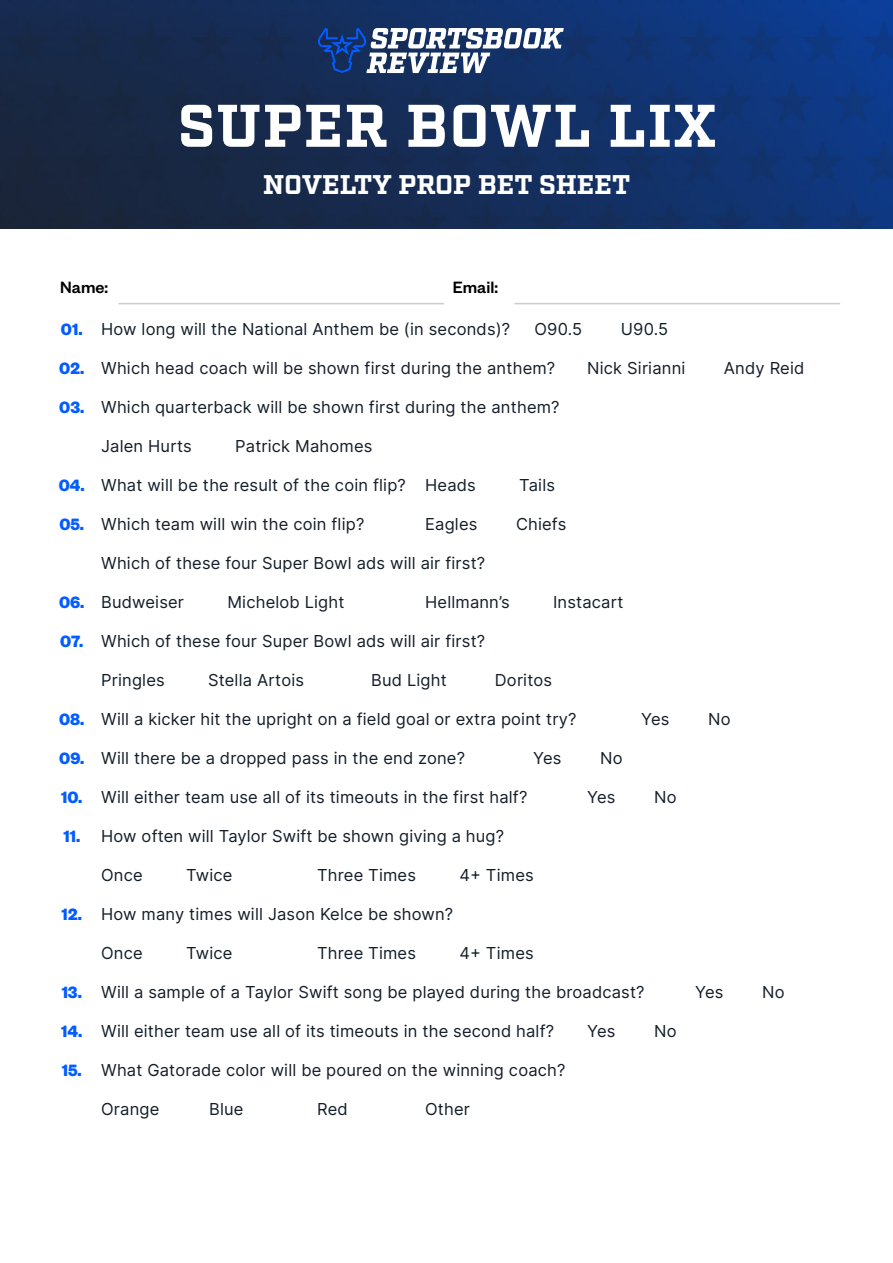
<style>
.page{position:relative;width:893px;height:1263px;background:#fff}
.page>*{position:absolute;margin:0;border:0;box-sizing:border-box;transform-origin:0 0}
.t1{font:700 60px "Factoria";letter-spacing:.025em;color:#fff}
.t2{font:700 27px "Factoria";letter-spacing:-.01em;color:#fff}
.t3{font:700 18px/39px "Founders Grotesk";color:#035cff;text-align:justify}
.t4{font:500 18px "Founders Grotesk";color:#000}
.t5{font:16.5px "Inter";letter-spacing:.01em;color:#141e29}
</style>
<div class="page">
<img style="left:0;top:0;width:893px;height:228px">
<hr style="left:119px;top:303px;width:325px;height:1px;background:#cbcece">
<hr style="left:514px;top:303px;width:326px;height:1px;background:#cbcece">
<svg style="left:318px;top:28px;width:246px;height:45px"></svg>
<h1 class="t1" style="left:178px;top:90px;width:540px">SUPER BOWL LIX</h1>
<h2 class="t2" style="left:263px;top:169px;width:369px">NOVELTY PROP BET SHEET</h2>
<p class="t4" style="left:60px;top:276px;width:49px">Name:</p>
<p class="t4" style="left:453px;top:276px;width:47px">Email:</p>
<p class="t3" style="left:59px;top:309px;width:27px">01.<br>02.<br>03.</p>
<p class="t5" style="left:101px;top:317px;width:411px">How long will the National Anthem be (in seconds)?</p>
<p class="t5" style="left:534px;top:317px;width:49px">O90.5</p>
<p class="t5" style="left:621px;top:317px;width:49px">U90.5</p>
<p class="t5" style="left:101px;top:356px;width:456px">Which head coach will be shown first during the anthem?</p>
<p class="t5" style="left:587px;top:356px;width:100px">Nick Sirianni</p>
<p class="t5" style="left:724px;top:356px;width:82px">Andy Reid</p>
<p class="t5" style="left:101px;top:395px;width:460px">Which quarterback will be shown first during the anthem?</p>
<p class="t5" style="left:101px;top:434px;width:92px">Jalen Hurts</p>
<p class="t5" style="left:235px;top:434px;width:139px">Patrick Mahomes</p>
<p class="t5" style="left:101px;top:473px;width:376px">What will be the result of the coin flip? Heads</p>
<p class="t5" style="left:519px;top:473px;width:37px">Tails</p>
<p class="t5" style="left:101px;top:512px;width:265px">Which team will win the coin flip?</p>
<p class="t5" style="left:425px;top:512px;width:54px">Eagles</p>
<p class="t5" style="left:516px;top:512px;width:52px">Chiefs</p>
<p class="t5" style="left:101px;top:551px;width:386px">Which of these four Super Bowl ads will air first?</p>
<p class="t5" style="left:101px;top:590px;width:84px">Budweiser</p>
<p class="t5" style="left:227px;top:590px;width:118px">Michelob Light</p>
<p class="t5" style="left:425px;top:590px;width:86px">Hellmann’s</p>
<p class="t5" style="left:553px;top:590px;width:72px">Instacart</p>
<p class="t5" style="left:101px;top:629px;width:386px">Which of these four Super Bowl ads will air first?</p>
<p class="t5" style="left:101px;top:668px;width:65px">Pringles</p>
<p class="t5" style="left:208px;top:668px;width:97px">Stella Artois</p>
<p class="t5" style="left:371px;top:668px;width:77px">Bud Light</p>
<p class="t5" style="left:495px;top:668px;width:59px">Doritos</p>
<p class="t5" style="left:101px;top:707px;width:477px">Will a kicker hit the upright on a field goal or extra point try?</p>
<p class="t5" style="left:641px;top:707px;width:30px">Yes</p>
<p class="t5" style="left:708px;top:707px;width:24px">No</p>
<p class="t5" style="left:101px;top:746px;width:365px">Will there be a dropped pass in the end zone?</p>
<p class="t5" style="left:533px;top:746px;width:30px">Yes</p>
<p class="t5" style="left:600px;top:746px;width:24px">No</p>
<p class="t5" style="left:101px;top:785px;width:428px">Will either team use all of its timeouts in the first half?</p>
<p class="t5" style="left:587px;top:785px;width:30px">Yes</p>
<p class="t5" style="left:654px;top:785px;width:24px">No</p>
<p class="t5" style="left:101px;top:824px;width:404px">How often will Taylor Swift be shown giving a hug?</p>
<p class="t5" style="left:101px;top:863px;width:43px">Once</p>
<p class="t5" style="left:186px;top:863px;width:48px">Twice</p>
<p class="t5" style="left:317px;top:863px;width:100px">Three Times</p>
<p class="t5" style="left:459px;top:863px;width:76px">4+ Times</p>
<p class="t5" style="left:101px;top:902px;width:354px">How many times will Jason Kelce be shown?</p>
<p class="t5" style="left:101px;top:941px;width:43px">Once</p>
<p class="t5" style="left:186px;top:941px;width:48px">Twice</p>
<p class="t5" style="left:317px;top:941px;width:100px">Three Times</p>
<p class="t5" style="left:459px;top:941px;width:76px">4+ Times</p>
<p class="t5" style="left:101px;top:980px;width:545px">Will a sample of a Taylor Swift song be played during the broadcast?</p>
<p class="t5" style="left:695px;top:980px;width:30px">Yes</p>
<p class="t5" style="left:762px;top:980px;width:24px">No</p>
<p class="t5" style="left:101px;top:1019px;width:454px">Will either team use all of its timeouts in the second half?</p>
<p class="t5" style="left:587px;top:1019px;width:30px">Yes</p>
<p class="t5" style="left:654px;top:1019px;width:24px">No</p>
<p class="t5" style="left:101px;top:1058px;width:466px">What Gatorade color will be poured on the winning coach?</p>
<p class="t5" style="left:101px;top:1097px;width:60px">Orange</p>
<p class="t5" style="left:209px;top:1097px;width:36px">Blue</p>
<p class="t5" style="left:317px;top:1097px;width:32px">Red</p>
<p class="t5" style="left:425px;top:1097px;width:46px">Other</p>
<p class="t3" style="left:59px;top:465px;width:27px">04.<br>05.</p>
<p class="t3" style="left:59px;top:582px;width:27px">06.<br>07.</p>
<p class="t3" style="left:59px;top:699px;width:27px">08.<br>09.<br>10.<br>11.</p>
<p class="t3" style="left:62px;top:894px;width:22px">12.</p>
<p class="t3" style="left:61px;top:972px;width:23px">13.<br>14.<br>15.</p>
</div>
